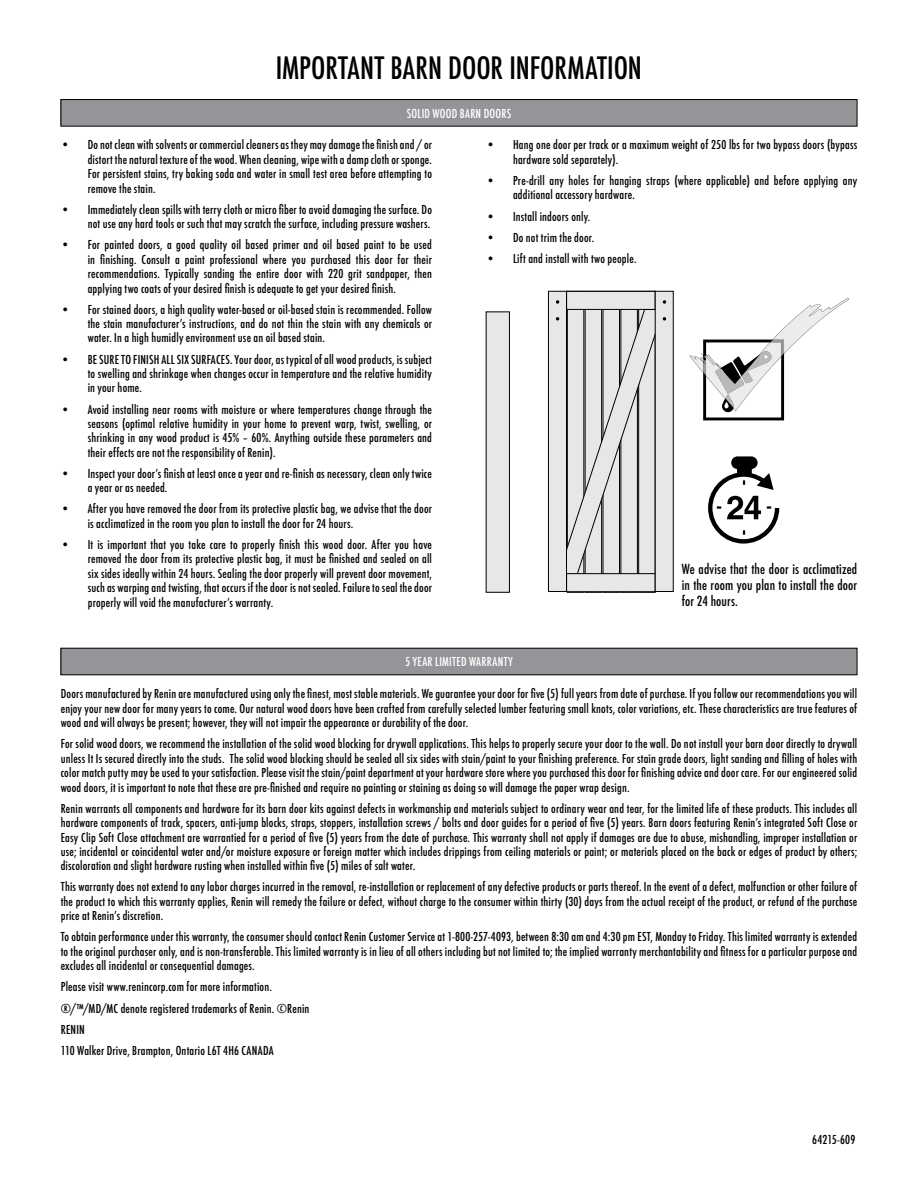
<style>
.page{position:relative;width:918px;height:1188px;background:#fff}
.page>*{position:absolute;margin:0;border:0;box-sizing:border-box;transform-origin:0 0}
.t1{font:500 condensed 30px "Futura";color:#000}
.t2{font:500 condensed 13.5px/16.2px "Futura";letter-spacing:.01em;color:#000;text-align:justify}
.t3{font:500 condensed 12px/14.4px "Futura";letter-spacing:.015em;color:#000;text-align:justify}
.t4{font:500 condensed 12px "Futura";letter-spacing:.02em;color:#fff}
</style>
<div class="page">
<div style="left:566px;top:291px;width:89px;height:19px;background:#e6e7e8;border:1px solid #000"></div>
<div style="left:486px;top:312px;width:24px;height:281px;background:#e6e7e8;border:1px solid #000"></div>
<div style="left:566px;top:573px;width:89px;height:19px;background:#e6e7e8;border:1px solid #000"></div>
<div style="left:548px;top:291px;width:19px;height:301px;background:#e6e7e8;border:1px solid #000"></div>
<div style="left:655px;top:291px;width:18px;height:301px;background:#e6e7e8"></div>
<svg style="left:556px;top:309px;width:110px;height:266px"></svg>
<svg style="left:690px;top:298px;width:159px;height:122px"></svg>
<svg style="left:708px;top:456px;width:71px;height:88px"></svg>
<div style="left:61px;top:100px;width:796px;height:26px;background:#939598"></div>
<div style="left:61px;top:99px;width:796px;height:27px;border:1px solid #000"></div>
<div style="left:61px;top:648px;width:796px;height:27px;background:#939598"></div>
<div style="left:61px;top:648px;width:796px;height:27px;border:1px solid #000"></div>
<h1 class="t1" style="left:276px;top:49px;width:368px">IMPORTANT BARN DOOR INFORMATION</h1>
<p class="t4" style="left:407px;top:106px;width:106px">SOLID WOOD BARN DOORS</p>
<p class="t3" style="left:88px;top:138px;width:346px;text-indent:-27px">• Do not clean with solvents or commercial cleaners as they may damage the finish and / or distort the natural texture of the wood. When cleaning, wipe with a damp cloth or sponge.<br>For persistent stains, try baking soda and water in small test area before attempting to remove the stain.</p>
<p class="t3" style="left:61px;top:202px;width:373px;text-align:right">• Immediately clean spills with terry cloth or micro fiber to avoid damaging the surface. Do not use any hard tools or such that may scratch the surface, including pressure washers.</p>
<p class="t3" style="left:88px;top:238px;width:346px;text-indent:-27px">• For painted doors, a good quality oil based primer and oil based paint to be used in finishing. Consult a paint professional where you purchased this door for their recommendations. Typically sanding the entire door with 220 grit sandpaper, then applying two coats of your desired finish is adequate to get your desired finish.</p>
<p class="t3" style="left:88px;top:302px;width:346px;text-indent:-27px">• For stained doors, a high quality water-based or oil-based stain is recommended. Follow the stain manufacturer’s instructions, and do not thin the stain with any chemicals or water. In a high humidly environment use an oil based stain.</p>
<p class="t3" style="left:88px;top:352px;width:346px;text-indent:-27px">• BE SURE TO FINISH ALL SIX SURFACES. Your door, as typical of all wood products, is subject to swelling and shrinkage when changes occur in temperature and the relative humidity in your home.</p>
<p class="t3" style="left:88px;top:402px;width:346px;text-indent:-27px">• Avoid installing near rooms with moisture or where temperatures change through the seasons (optimal relative humidity in your home to prevent warp, twist, swelling, or shrinking in any wood product is 45% – 60%. Anything outside these parameters and their effects are not the responsibility of Renin).</p>
<p class="t3" style="left:88px;top:466px;width:346px;text-indent:-27px">• Inspect your door’s finish at least once a year and re-finish as necessary, clean only twice a year or as needed.</p>
<p class="t3" style="left:88px;top:502px;width:346px;text-indent:-27px">• After you have removed the door from its protective plastic bag, we advise that the door is acclimatized in the room you plan to install the door for 24 hours.</p>
<p class="t3" style="left:88px;top:537px;width:346px;text-indent:-27px">• It is important that you take care to properly finish this wood door. After you have removed the door from its protective plastic bag, it must be finished and sealed on all six sides ideally within 24 hours. Sealing the door properly will prevent door movement, such as warping and twisting, that occurs if the door is not sealed. Failure to seal the door properly will void the manufacturer’s warranty.</p>
<p class="t3" style="left:513px;top:138px;width:346px;text-indent:-27px">• Hang one door per track or a maximum weight of 250 lbs for two bypass doors (bypass hardware sold separately).</p>
<p class="t3" style="left:513px;top:173px;width:346px;text-indent:-27px">• Pre-drill any holes for hanging straps (where applicable) and before applying any additional accessory hardware.</p>
<p class="t3" style="left:486px;top:209px;width:106px">• Install indoors only.</p>
<p class="t3" style="left:486px;top:230px;width:110px">• Do not trim the door.</p>
<p class="t3" style="left:486px;top:251px;width:152px">• Lift and install with two people.</p>
<p class="t2" style="left:682px;top:561px;width:177px">We advise that the door is acclimatized in the room you plan to install the door for 24 hours.</p>
<p class="t4" style="left:405px;top:654px;width:109px">5 YEAR LIMITED WARRANTY</p>
<p class="t3" style="left:61px;top:687px;width:798px">Doors manufactured by Renin are manufactured using only the finest, most stable materials. We guarantee your door for five (5) full years from date of purchase. If you follow our recommendations you will enjoy your new door for many years to come. Our natural wood doors have been crafted from carefully selected lumber featuring small knots, color variations, etc. These characteristics are true features of wood and will always be present; however, they will not impair the appearance or durability of the door.</p>
<p class="t3" style="left:61px;top:737px;width:798px">For solid wood doors, we recommend the installation of the solid wood blocking for drywall applications. This helps to properly secure your door to the wall. Do not install your barn door directly to drywall unless It Is secured directly into the studs. The solid wood blocking should be sealed all six sides with stain/paint to your finishing preference. For stain grade doors, light sanding and filling of holes with color match putty may be used to your satisfaction. Please visit the stain/paint department at your hardware store where you purchased this door for finishing advice and door care. For our engineered solid wood doors, it is important to note that these are pre-finished and require no painting or staining as doing so will damage the paper wrap design.</p>
<p class="t3" style="left:61px;top:801px;width:798px">Renin warrants all components and hardware for its barn door kits against defects in workmanship and materials subject to ordinary wear and tear, for the limited life of these products. This includes all hardware components of track, spacers, anti-jump blocks, straps, stoppers, installation screws / bolts and door guides for a period of five (5) years. Barn doors featuring Renin’s integrated Soft Close or Easy Clip Soft Close attachment are warrantied for a period of five (5) years from the date of purchase. This warranty shall not apply if damages are due to abuse, mishandling, improper installation or use; incidental or coincidental water and/or moisture exposure or foreign matter which includes drippings from ceiling materials or paint; or materials placed on the back or edges of product by others; discoloration and slight hardware rusting when installed within five (5) miles of salt water.</p>
<p class="t3" style="left:61px;top:880px;width:798px">This warranty does not extend to any labor charges incurred in the removal, re-installation or replacement of any defective products or parts thereof. In the event of a defect, malfunction or other failure of the product to which this warranty applies, Renin will remedy the failure or defect, without charge to the consumer within thirty (30) days from the actual receipt of the product, or refund of the purchase price at Renin’s discretion.</p>
<p class="t3" style="left:61px;top:930px;width:798px">To obtain performance under this warranty, the consumer should contact Renin Customer Service at 1-800-257-4093, between 8:30 am and 4:30 pm EST, Monday to Friday. This limited warranty is extended to the original purchaser only, and is non-transferable. This limited warranty is in lieu of all others including but not limited to; the implied warranty merchantability and fitness for a particular purpose and excludes all incidental or consequential damages.</p>
<p class="t3" style="left:61px;top:976px;width:250px;line-height:21.1px;text-align:left">Please visit www.renincorp.com for more information. ®/™/MD/MC denote registered trademarks of Renin. ©Renin RENIN<br>110 Walker Drive, Brampton, Ontario L6T 4H6 CANADA</p>
<p class="t3" style="left:812px;top:1132px;width:45px">64215-609</p>
</div>
